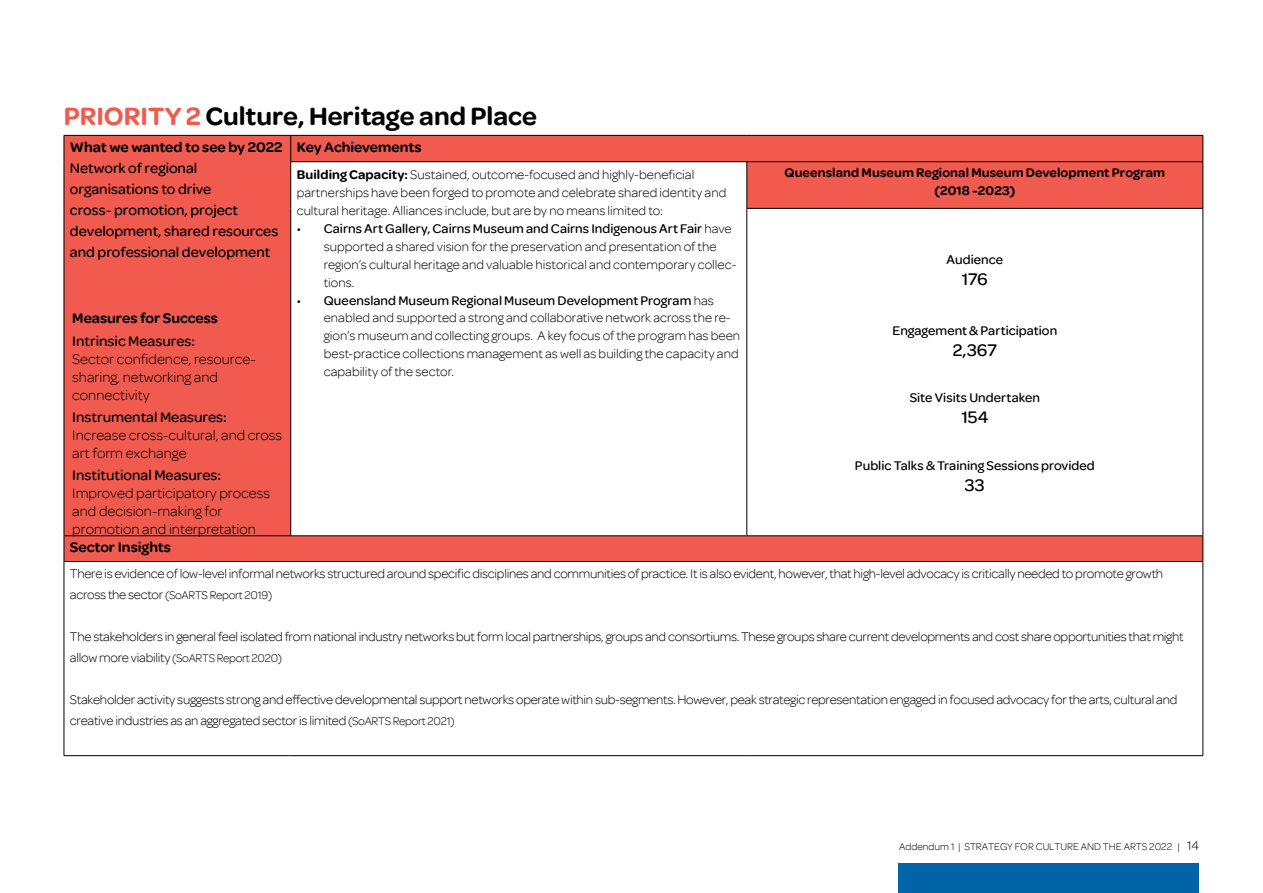
<style>
.page{position:relative;width:1263px;height:893px;background:#fff}
.page>*{position:absolute;margin:0;border:0;box-sizing:border-box;transform-origin:0 0}
.t1{font:600 27px "Omnes";color:#000}
.t2{font:500 18px "Omnes";color:#000}
.t3{font:300 15px/18px "Omnes";color:#000}
.t4{font:500 15px/21px "Omnes";color:#000}
.t5{font:600 15px "Omnes";color:#000}
.t6{font:300 13.5px/21px "Omnes";letter-spacing:-.02em;color:#000}
.t7{font:300 13.5px/18px "Omnes";color:#000}
.t8{font:500 13.5px "Omnes";letter-spacing:.005em;color:#000}
.t9{font:600 13.5px/18px "Omnes";letter-spacing:.01em;color:#000;text-align:center}
.t10{font:300 12px "Omnes";letter-spacing:-.02em;color:#000}
.t11{font:300 10.5px "Omnes";color:#000}
.s1{color:#f15b4f}
.s2{font-weight:600}
.s3{font-weight:400}
.s4{font-weight:500}
.s5{font-size:13.5px}
.s6{font-size:12px}
</style>
<div class="page">
<div style="left:898px;top:863px;width:301px;height:30px;background:#0064a7"></div>
<svg style="left:65px;top:136px;width:1138px;height:399px"></svg>
<div style="left:64px;top:536px;width:1139px;height:25px;background:#f15b4f"></div>
<svg style="left:1203px;top:136px;width:1px;height:26px"></svg>
<hr style="left:746px;top:162px;width:1px;height:46px;background:#000">
<hr style="left:1203px;top:162px;width:1px;height:46px;background:#000">
<hr style="left:746px;top:209px;width:1px;height:327px;background:#000">
<hr style="left:1203px;top:209px;width:1px;height:327px;background:#000">
<svg style="left:1203px;top:536px;width:1px;height:25px"></svg>
<hr style="left:1203px;top:562px;width:1px;height:193px;background:#000">
<svg style="left:290px;top:136px;width:1px;height:26px"></svg>
<hr style="left:290px;top:162px;width:1px;height:46px;background:#000">
<hr style="left:290px;top:208px;width:1px;height:328px;background:#000">
<hr style="left:64px;top:135px;width:227px;height:1px;background:#000">
<svg style="left:64px;top:136px;width:1px;height:26px"></svg>
<hr style="left:64px;top:162px;width:1px;height:46px;background:#000">
<hr style="left:64px;top:208px;width:1px;height:328px;background:#000">
<hr style="left:64px;top:535px;width:227px;height:1px;background:#000">
<svg style="left:64px;top:536px;width:1px;height:25px"></svg>
<hr style="left:64px;top:561px;width:227px;height:1px;background:#000">
<hr style="left:64px;top:562px;width:1px;height:193px;background:#000">
<hr style="left:291px;top:561px;width:456px;height:1px;background:#000">
<hr style="left:747px;top:561px;width:456px;height:1px;background:#000">
<hr style="left:64px;top:755px;width:227px;height:1px;background:#000">
<hr style="left:291px;top:755px;width:456px;height:1px;background:#000">
<hr style="left:747px;top:755px;width:456px;height:1px;background:#000">
<hr style="left:291px;top:135px;width:456px;height:1px;background:#000">
<hr style="left:747px;top:135px;width:456px;height:1px;background:#000">
<hr style="left:291px;top:161px;width:456px;height:1px;background:#000">
<hr style="left:747px;top:161px;width:456px;height:1px;background:#000">
<hr style="left:747px;top:208px;width:456px;height:1px;background:#000">
<hr style="left:291px;top:535px;width:456px;height:1px;background:#000">
<hr style="left:747px;top:535px;width:456px;height:1px;background:#000">
<h1 class="t1" style="left:64px;top:101px;width:475px"><span class="s1">PRIORITY 2</span> Culture, Heritage and Place</h1>
<p class="t5" style="left:70px;top:138px;width:214px">What we wanted to see by 2022</p>
<p class="t4" style="left:70px;top:157px;width:210px">Network of regional organisations to drive<br>cross- promotion, project development, shared resources and professional development</p>
<p class="t5" style="left:72px;top:310px;width:147px">Measures for Success</p>
<p class="t4" style="left:72px;top:330px;width:124px">Intrinsic Measures:</p>
<p class="t3" style="left:72px;top:350px;width:185px">Sector confidence, resource&shy;sharing, networking and connectivity</p>
<p class="t4" style="left:72px;top:406px;width:156px">Instrumental Measures:</p>
<p class="t3" style="left:72px;top:426px;width:211px">Increase cross-cultural, and cross art form exchange</p>
<p class="t4" style="left:72px;top:465px;width:150px">Institutional Measures:</p>
<p class="t3" style="left:72px;top:484px;width:199px">Improved participatory process and decision-making for promotion and interpretation</p>
<p class="t5" style="left:297px;top:138px;width:126px">Key Achievements</p>
<p class="t7" style="left:297px;top:165px;width:431px"><span class="s2">Building Capacity:</span> Sustained, outcome-focused and highly-beneficial partnerships have been forged to promote and celebrate shared identity and cultural heritage. Alliances include, but are by no means limited to:</p>
<p class="t7" style="left:324px;top:219px;width:414px;text-indent:-27px"><span class="s3">•</span> <span class="s4">Cairns Art Gallery, Cairns Museum and Cairns Indigenous Art Fair</span> have supported a shared vision for the preservation and presentation of the region’s cultural heritage and valuable historical and contemporary collec&shy;tions.</p>
<p class="t7" style="left:324px;top:291px;width:418px;text-indent:-27px"><span class="s3">•</span> <span class="s4">Queensland Museum Regional Museum Development Program</span> has enabled and supported a strong and collaborative network across the re&shy;gion’s museum and collecting groups. A key focus of the program has been best-practice collections management as well as building the capacity and capability of the sector.</p>
<p class="t9" style="left:784px;top:164px;width:382px">Queensland Museum Regional Museum Development Program (2018 -2023)</p>
<p class="t8" style="left:946px;top:252px;width:58px">Audience</p>
<h2 class="t2" style="left:962px;top:269px;width:27px">176</h2>
<p class="t8" style="left:892px;top:323px;width:166px">Engagement &amp; Participation</p>
<h2 class="t2" style="left:953px;top:340px;width:46px">2,367</h2>
<p class="t8" style="left:910px;top:390px;width:132px">Site Visits Undertaken</p>
<h2 class="t2" style="left:961px;top:407px;width:29px">154</h2>
<p class="t8" style="left:855px;top:458px;width:241px">Public Talks &amp; Training Sessions provided</p>
<h2 class="t2" style="left:965px;top:475px;width:21px">33</h2>
<p class="t5" style="left:70px;top:539px;width:103px">Sector Insights</p>
<p class="t6" style="left:70px;top:563px;width:1095px">There is evidence of low-level informal networks structured around specific disciplines and communities of practice. It is also evident, however, that high-level advocacy is critically needed to promote growth</p>
<p class="t10" style="left:70px;top:589px;width:204px"><span class="s5">across the sector</span> (SoARTS Report 2019)</p>
<p class="t6" style="left:70px;top:626px;width:1115px">The stakeholders in general feel isolated from national industry networks but form local partnerships, groups and consortiums. These groups share current developments and cost share opportunities that might allow more viability <span class="s6">(SoARTS Report 2020)</span></p>
<p class="t6" style="left:70px;top:689px;width:1109px">Stakeholder activity suggests strong and effective developmental support networks operate within sub-segments. However, peak strategic representation engaged in focused advocacy for the arts, cultural and creative industries as an aggregated sector is limited <span class="s6">(SoARTS Report 2021)</span></p>
<p class="t11" style="left:899px;top:841px;width:301px">Addendum 1 | STRATEGY FOR CULTURE AND THE ARTS 2022 | <span class="s5">14</span></p>
</div>
